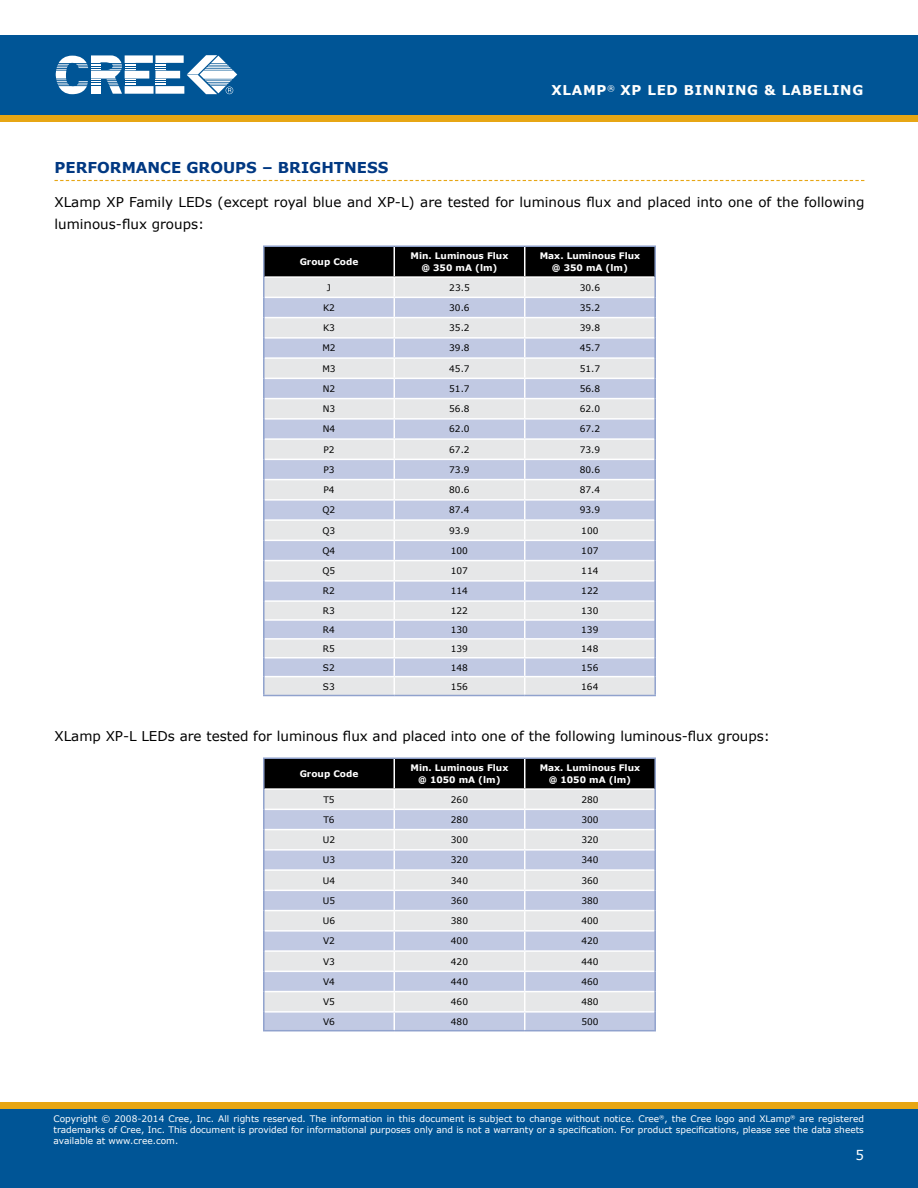
<style>
.page{position:relative;width:918px;height:1188px;background:#fff}
.page>*{position:absolute;margin:0;border:0;box-sizing:border-box;transform-origin:0 0}
.t1{font:700 15px "Verdana";color:#003882}
.t2{font:13.5px/22.5px "Verdana";color:#000}
.t3{font:700 13.5px "Verdana";letter-spacing:.05em;color:#fffffe}
.t4{font:13.5px "Verdana";color:#fff}
.t5{font:9px/10.8px "Verdana";color:#fff;text-align:justify}
.t6{font:9px "Verdana";color:#000}
.t7{font:700 9px/12px "Verdana";color:#fff;text-align:center}
</style>
<div class="page">
<div style="left:0;top:115px;width:918px;height:7px;background:#e7a614"></div>
<div style="left:0;top:35px;width:918px;height:80px;background:#005596"></div>
<svg style="left:56px;top:55px;width:181px;height:39px"></svg>
<div style="left:0;top:1108px;width:918px;height:80px;background:#005596"></div>
<div style="left:0;top:1102px;width:918px;height:6px;background:#e7a614"></div>
<svg style="left:54px;top:180px;width:810px;height:1px"></svg>
<hr style="left:263px;top:245px;width:131px;height:2px;background:#90a2cd">
<hr style="left:394px;top:245px;width:131px;height:2px;background:#90a2cd">
<hr style="left:525px;top:245px;width:131px;height:2px;background:#90a2cd">
<hr style="left:263px;top:695px;width:131px;height:1px;background:#90a2cd">
<hr style="left:394px;top:695px;width:131px;height:1px;background:#90a2cd">
<hr style="left:525px;top:695px;width:131px;height:1px;background:#90a2cd">
<svg style="left:263px;top:246px;width:393px;height:449px;background:#c9cdd8"></svg>
<hr style="left:654px;top:277px;width:2px;height:20px;background:#90a2cd">
<hr style="left:263px;top:757px;width:131px;height:2px;background:#90a2cd">
<hr style="left:394px;top:757px;width:131px;height:2px;background:#90a2cd">
<hr style="left:525px;top:757px;width:131px;height:2px;background:#90a2cd">
<hr style="left:263px;top:1030px;width:131px;height:1px;background:#90a2cd">
<hr style="left:394px;top:1030px;width:131px;height:1px;background:#90a2cd">
<hr style="left:525px;top:1030px;width:131px;height:1px;background:#90a2cd">
<svg style="left:263px;top:758px;width:393px;height:272px;background:#bfc3ce"></svg>
<hr style="left:654px;top:789px;width:2px;height:20px;background:#90a2cd">
<h2 class="t3" style="left:552px;top:81px;width:313px">xlamp<sup>®</sup> xp led binning &amp; labeling</h2>
<h1 class="t1" style="left:54px;top:157px;width:335px">Performance Groups – Brightness</h1>
<h2 class="t2" style="left:54px;top:190px;width:811px">XLamp XP Family LEDs (except royal blue and XP-L) are tested for luminous flux and placed into one of the following luminous‑flux groups:</h2>
<p class="t7" style="left:300px;top:256px;width:60px">Group Code</p>
<p class="t7" style="left:411px;top:250px;width:99px">Min. Luminous Flux @ 350 mA (lm)</p>
<p class="t7" style="left:540px;top:250px;width:102px">Max. Luminous Flux @ 350 mA (lm)</p>
<p class="t6" style="left:327px;top:281px;width:6px">J</p>
<p class="t6" style="left:449px;top:281px;width:22px">23.5</p>
<p class="t6" style="left:580px;top:281px;width:22px">30.6</p>
<p class="t6" style="left:323px;top:301px;width:13px">K2</p>
<p class="t6" style="left:449px;top:301px;width:22px">30.6</p>
<p class="t6" style="left:580px;top:301px;width:22px">35.2</p>
<p class="t6" style="left:323px;top:322px;width:13px">K3</p>
<p class="t6" style="left:449px;top:322px;width:22px">35.2</p>
<p class="t6" style="left:580px;top:322px;width:22px">39.8</p>
<p class="t6" style="left:322px;top:342px;width:15px">M2</p>
<p class="t6" style="left:449px;top:342px;width:22px">39.8</p>
<p class="t6" style="left:580px;top:342px;width:22px">45.7</p>
<p class="t6" style="left:322px;top:362px;width:15px">M3</p>
<p class="t6" style="left:449px;top:362px;width:22px">45.7</p>
<p class="t6" style="left:580px;top:362px;width:22px">51.7</p>
<p class="t6" style="left:323px;top:382px;width:14px">N2</p>
<p class="t6" style="left:449px;top:382px;width:22px">51.7</p>
<p class="t6" style="left:580px;top:382px;width:22px">56.8</p>
<p class="t6" style="left:323px;top:403px;width:14px">N3</p>
<p class="t6" style="left:449px;top:403px;width:22px">56.8</p>
<p class="t6" style="left:580px;top:403px;width:22px">62.0</p>
<p class="t6" style="left:323px;top:423px;width:14px">N4</p>
<p class="t6" style="left:449px;top:423px;width:22px">62.0</p>
<p class="t6" style="left:580px;top:423px;width:22px">67.2</p>
<p class="t6" style="left:323px;top:443px;width:13px">P2</p>
<p class="t6" style="left:449px;top:443px;width:22px">67.2</p>
<p class="t6" style="left:580px;top:443px;width:22px">73.9</p>
<p class="t6" style="left:323px;top:463px;width:13px">P3</p>
<p class="t6" style="left:449px;top:463px;width:22px">73.9</p>
<p class="t6" style="left:580px;top:463px;width:22px">80.6</p>
<p class="t6" style="left:323px;top:484px;width:13px">P4</p>
<p class="t6" style="left:449px;top:484px;width:22px">80.6</p>
<p class="t6" style="left:580px;top:484px;width:22px">87.4</p>
<p class="t6" style="left:323px;top:504px;width:14px">Q2</p>
<p class="t6" style="left:449px;top:504px;width:22px">87.4</p>
<p class="t6" style="left:580px;top:504px;width:22px">93.9</p>
<p class="t6" style="left:323px;top:524px;width:14px">Q3</p>
<p class="t6" style="left:449px;top:524px;width:22px">93.9</p>
<p class="t6" style="left:581px;top:524px;width:19px">100</p>
<p class="t6" style="left:323px;top:544px;width:14px">Q4</p>
<p class="t6" style="left:451px;top:544px;width:19px">100</p>
<p class="t6" style="left:581px;top:544px;width:19px">107</p>
<p class="t6" style="left:323px;top:565px;width:14px">Q5</p>
<p class="t6" style="left:451px;top:565px;width:19px">107</p>
<p class="t6" style="left:581px;top:565px;width:19px">114</p>
<p class="t6" style="left:323px;top:585px;width:13px">R2</p>
<p class="t6" style="left:451px;top:585px;width:19px">114</p>
<p class="t6" style="left:581px;top:585px;width:19px">122</p>
<p class="t6" style="left:323px;top:605px;width:13px">R3</p>
<p class="t6" style="left:451px;top:605px;width:19px">122</p>
<p class="t6" style="left:581px;top:605px;width:19px">130</p>
<p class="t6" style="left:323px;top:623px;width:13px">R4</p>
<p class="t6" style="left:451px;top:623px;width:19px">130</p>
<p class="t6" style="left:581px;top:623px;width:19px">139</p>
<p class="t6" style="left:323px;top:642px;width:13px">R5</p>
<p class="t6" style="left:451px;top:642px;width:19px">139</p>
<p class="t6" style="left:581px;top:642px;width:19px">148</p>
<p class="t6" style="left:323px;top:661px;width:13px">S2</p>
<p class="t6" style="left:451px;top:661px;width:19px">148</p>
<p class="t6" style="left:581px;top:661px;width:19px">156</p>
<p class="t6" style="left:323px;top:680px;width:13px">S3</p>
<p class="t6" style="left:451px;top:680px;width:19px">156</p>
<p class="t6" style="left:581px;top:680px;width:19px">164</p>
<h2 class="t2" style="left:54px;top:725px;width:717px">XLamp XP-L LEDs are tested for luminous flux and placed into one of the following luminous‑flux groups:</h2>
<p class="t7" style="left:300px;top:768px;width:60px">Group Code</p>
<p class="t7" style="left:411px;top:762px;width:99px">Min. Luminous Flux @ 1050 mA (lm)</p>
<p class="t7" style="left:540px;top:762px;width:102px">Max. Luminous Flux @ 1050 mA (lm)</p>
<p class="t6" style="left:323px;top:793px;width:13px">T5</p>
<p class="t6" style="left:451px;top:793px;width:19px">260</p>
<p class="t6" style="left:581px;top:793px;width:19px">280</p>
<p class="t6" style="left:323px;top:813px;width:13px">T6</p>
<p class="t6" style="left:451px;top:813px;width:19px">280</p>
<p class="t6" style="left:581px;top:813px;width:19px">300</p>
<p class="t6" style="left:323px;top:834px;width:14px">U2</p>
<p class="t6" style="left:451px;top:834px;width:19px">300</p>
<p class="t6" style="left:581px;top:834px;width:19px">320</p>
<p class="t6" style="left:323px;top:854px;width:14px">U3</p>
<p class="t6" style="left:451px;top:854px;width:19px">320</p>
<p class="t6" style="left:581px;top:854px;width:19px">340</p>
<p class="t6" style="left:323px;top:874px;width:14px">U4</p>
<p class="t6" style="left:451px;top:874px;width:19px">340</p>
<p class="t6" style="left:581px;top:874px;width:19px">360</p>
<p class="t6" style="left:323px;top:894px;width:14px">U5</p>
<p class="t6" style="left:451px;top:894px;width:19px">360</p>
<p class="t6" style="left:581px;top:894px;width:19px">380</p>
<p class="t6" style="left:323px;top:915px;width:14px">U6</p>
<p class="t6" style="left:451px;top:915px;width:19px">380</p>
<p class="t6" style="left:581px;top:915px;width:19px">400</p>
<p class="t6" style="left:323px;top:935px;width:13px">V2</p>
<p class="t6" style="left:451px;top:935px;width:19px">400</p>
<p class="t6" style="left:581px;top:935px;width:19px">420</p>
<p class="t6" style="left:323px;top:955px;width:13px">V3</p>
<p class="t6" style="left:451px;top:955px;width:19px">420</p>
<p class="t6" style="left:581px;top:955px;width:19px">440</p>
<p class="t6" style="left:323px;top:975px;width:13px">V4</p>
<p class="t6" style="left:451px;top:975px;width:19px">440</p>
<p class="t6" style="left:581px;top:975px;width:19px">460</p>
<p class="t6" style="left:323px;top:996px;width:13px">V5</p>
<p class="t6" style="left:451px;top:996px;width:19px">460</p>
<p class="t6" style="left:581px;top:996px;width:19px">480</p>
<p class="t6" style="left:323px;top:1015px;width:13px">V6</p>
<p class="t6" style="left:451px;top:1015px;width:19px">480</p>
<p class="t6" style="left:581px;top:1015px;width:19px">500</p>
<p class="t5" style="left:54px;top:1113px;width:812px">Copyright © 2008-2014 Cree, Inc. All rights reserved. The information in this document is subject to change without notice. Cree<sup>®</sup>, the Cree logo and XLamp<sup>®</sup> are registered trademarks of Cree, Inc. This document is provided for informational purposes only and is not a warranty or a specification. For product specifications, please see the data sheets available at www.cree.com.</p>
<h2 class="t4" style="left:855px;top:1146px;width:10px">5</h2>
</div>
